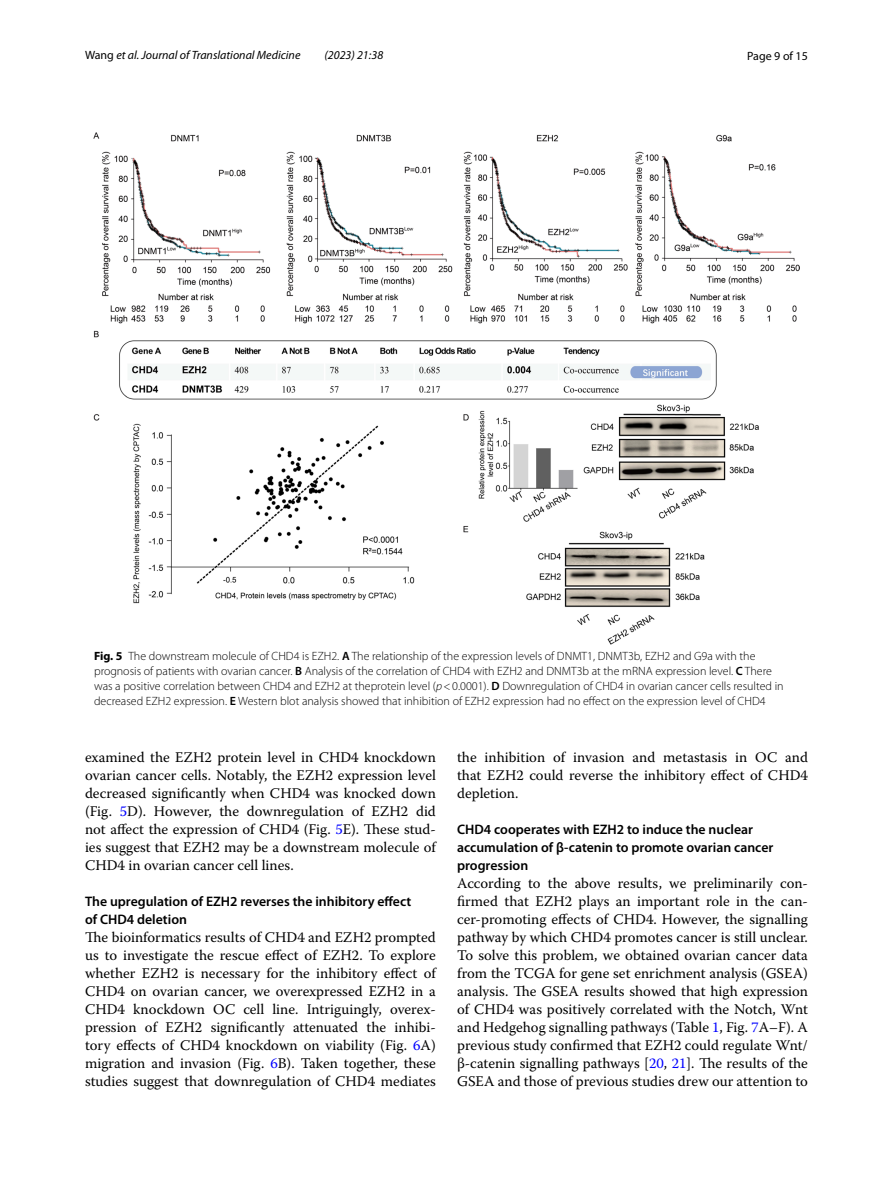
<style>
.page{position:relative;width:893px;height:1187px;background:#fff}
.page>*{position:absolute;margin:0;border:0;box-sizing:border-box;transform-origin:0 0}
.t1{font:14.7px/18px "Warnock Pro";color:#000;text-align:justify}
.t2{font:600 13.8px/18px "Myriad Pro";color:#000}
.t3{font:300 12px/15px "Myriad Pro";color:#000}
.t4{font:italic 12px "Myriad Pro";color:#000}
.t5{font:12px "Myriad Pro";color:#000}
.s1{font-style:normal}
.s2{font-weight:700}
.s3{font-weight:600}
.s4{font-style:italic}
.s5{color:#00f}
</style>
<div class="page">
<img style="left:94px;top:133px;width:705px;height:512px">
<p class="t4" style="left:85px;top:48px;width:217px"><span class="s1">Wang</span> et al. Journal of Translational Medicine</p>
<p class="t4" style="left:324px;top:48px;width:60px">(2023) 21:38</p>
<p class="t5" style="left:747px;top:48px;width:62px">Page 9 of 15</p>
<p class="t3" style="left:94px;top:648px;width:691px"><span class="s2">Fig. 5</span> The downstream molecule of CHD4 is EZH2. <span class="s3">A</span> The relationship of the expression levels of DNMT1, DNMT3b, EZH2 and G9a with the prognosis of patients with ovarian cancer. <span class="s3">B</span> Analysis of the correlation of CHD4 with EZH2 and DNMT3b at the mRNA expression level. <span class="s3">C</span> There was a positive correlation between CHD4 and EZH2 at theprotein level (<span class="s4">p</span>&lt;0.0001). <span class="s3">D</span> Downregulation of CHD4 in ovarian cancer cells resulted in decreased EZH2 expression. <span class="s3">E</span> Western blot analysis showed that inhibition of EZH2 expression had no effect on the expression level of CHD4</p>
<p class="t1" style="left:85px;top:747px;width:352px">examined the EZH2 protein level in CHD4 knockdown ovarian cancer cells. Notably, the EZH2 expression level decreased significantly when CHD4 was knocked down (Fig. <span class="s5">5</span>D). However, the downregulation of EZH2 did not affect the expression of CHD4 (Fig. <span class="s5">5</span>E). These stud&shy;ies suggest that EZH2 may be a downstream molecule of CHD4 in ovarian cancer cell lines.</p>
<p class="t2" style="left:85px;top:891px;width:328px">The upregulation of EZH2 reverses the inhibitory effect of CHD4 deletion</p>
<p class="t1" style="left:85px;top:927px;width:352px">The bioinformatics results of CHD4 and EZH2 prompted us to investigate the rescue effect of EZH2. To explore whether EZH2 is necessary for the inhibitory effect of CHD4 on ovarian cancer, we overexpressed EZH2 in a CHD4 knockdown OC cell line. Intriguingly, overex&shy;pression of EZH2 significantly attenuated the inhibi&shy;tory effects of CHD4 knockdown on viability (Fig. <span class="s5">6</span>A) migration and invasion (Fig. <span class="s5">6</span>B). Taken together, these studies suggest that downregulation of CHD4 mediates</p>
<p class="t1" style="left:457px;top:747px;width:352px">the inhibition of invasion and metastasis in OC and that EZH2 could reverse the inhibitory effect of CHD4 depletion.</p>
<p class="t2" style="left:457px;top:819px;width:318px">CHD4 cooperates with EZH2 to induce the nuclear accumulation of β‑catenin to promote ovarian cancer progression</p>
<p class="t1" style="left:457px;top:873px;width:352px">According to the above results, we preliminarily con&shy;firmed that EZH2 plays an important role in the can&shy;cer-promoting effects of CHD4. However, the signalling pathway by which CHD4 promotes cancer is still unclear.<br>To solve this problem, we obtained ovarian cancer data from the TCGA for gene set enrichment analysis (GSEA) analysis. The GSEA results showed that high expression of CHD4 was positively correlated with the Notch, Wnt and Hedgehog signalling pathways (Table <span class="s5">1</span>, Fig. <span class="s5">7</span>A–F). A previous study confirmed that EZH2 could regulate Wnt/ β-catenin signalling pathways [<span class="s5">20</span>, <span class="s5">21</span>]. The results of the GSEA and those of previous studies drew our attention to</p>
</div>
